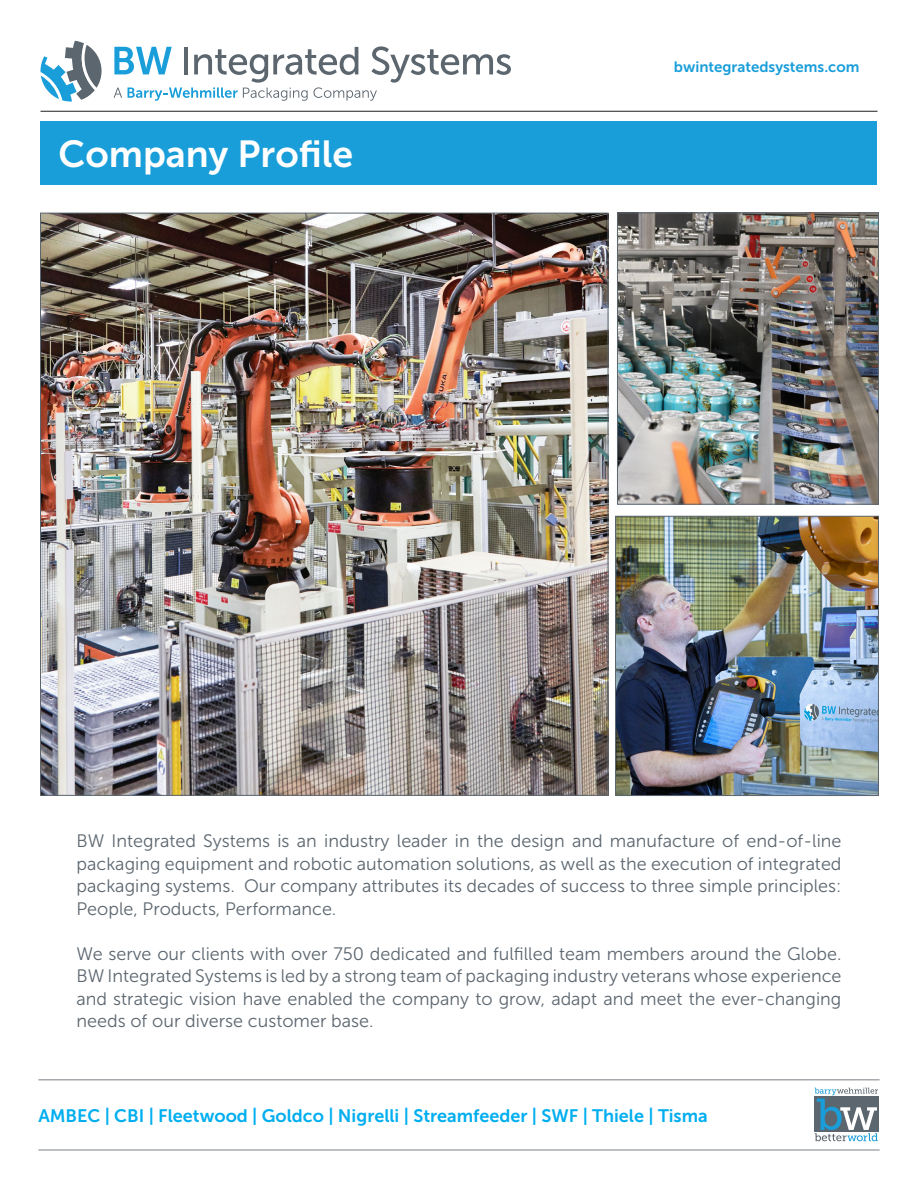
<style>
.page{position:relative;width:918px;height:1188px;background:#fff}
.page>*{position:absolute;margin:0;border:0;box-sizing:border-box;transform-origin:0 0}
.Page_1_Big_Header{font:37.5px "Museo Sans 700";color:#fff}
.t1{font:18px/22.5px "Museo Sans 300";color:#5c666f;text-align:justify}
.t2{font:18px "Museo Sans 700";color:#00aeef}
.Footer__Website{font:15px "Museo Sans 700";color:#199eda}
</style>
<div class="page">
<div style="left:40px;top:122px;width:838px;height:63px;background:#199eda"></div>
<hr style="left:40px;top:111px;width:838px;height:1px;background:#231f20">
<hr style="left:38px;top:1150px;width:842px;height:1px;background:#7b8187">
<hr style="left:38px;top:1080px;width:842px;height:1px;background:#7b8187">
<svg style="left:815px;top:1088px;width:63px;height:53px"></svg>
<svg style="left:114px;top:46px;width:397px;height:55px"></svg>
<svg style="left:40px;top:41px;width:62px;height:61px"></svg>
<img style="left:42px;top:215px;width:564px;height:579px">
<img style="left:619px;top:215px;width:258px;height:287px">
<div style="left:617px;top:213px;width:262px;height:291px;border:1px solid #5c666f"></div>
<img style="left:617px;top:518px;width:260px;height:276px">
<div style="left:615px;top:516px;width:264px;height:280px;border:1px solid #5c666f"></div>
<p class="Page_1_Big_Header" style="left:59px;top:133px;width:296px">Company Profile</p>
<p class="Footer__Website" style="left:674px;top:59px;width:187px">bwintegratedsystems.com</p>
<p class="t1" style="left:76px;top:830px;width:767px">BW Integrated Systems is an industry leader in the design and manufacture of end-of-line packaging equipment and robotic automation solutions, as well as the execution of integrated packaging systems. Our company attributes its decades of success to three simple principles:<br>People, Products, Performance.</p>
<p class="t1" style="left:76px;top:942px;width:767px">We serve our clients with over 750 dedicated and fulfilled team members around the Globe.<br>BW Integrated Systems is led by a strong team of packaging industry veterans whose experience and strategic vision have enabled the company to grow, adapt and meet the ever-changing needs of our diverse customer base.</p>
<p class="t2" style="left:38px;top:1105px;width:671px">AMBEC | CBI | Fleetwood | Goldco | Nigrelli | Streamfeeder | SWF | Thiele | Tisma</p>
</div>
